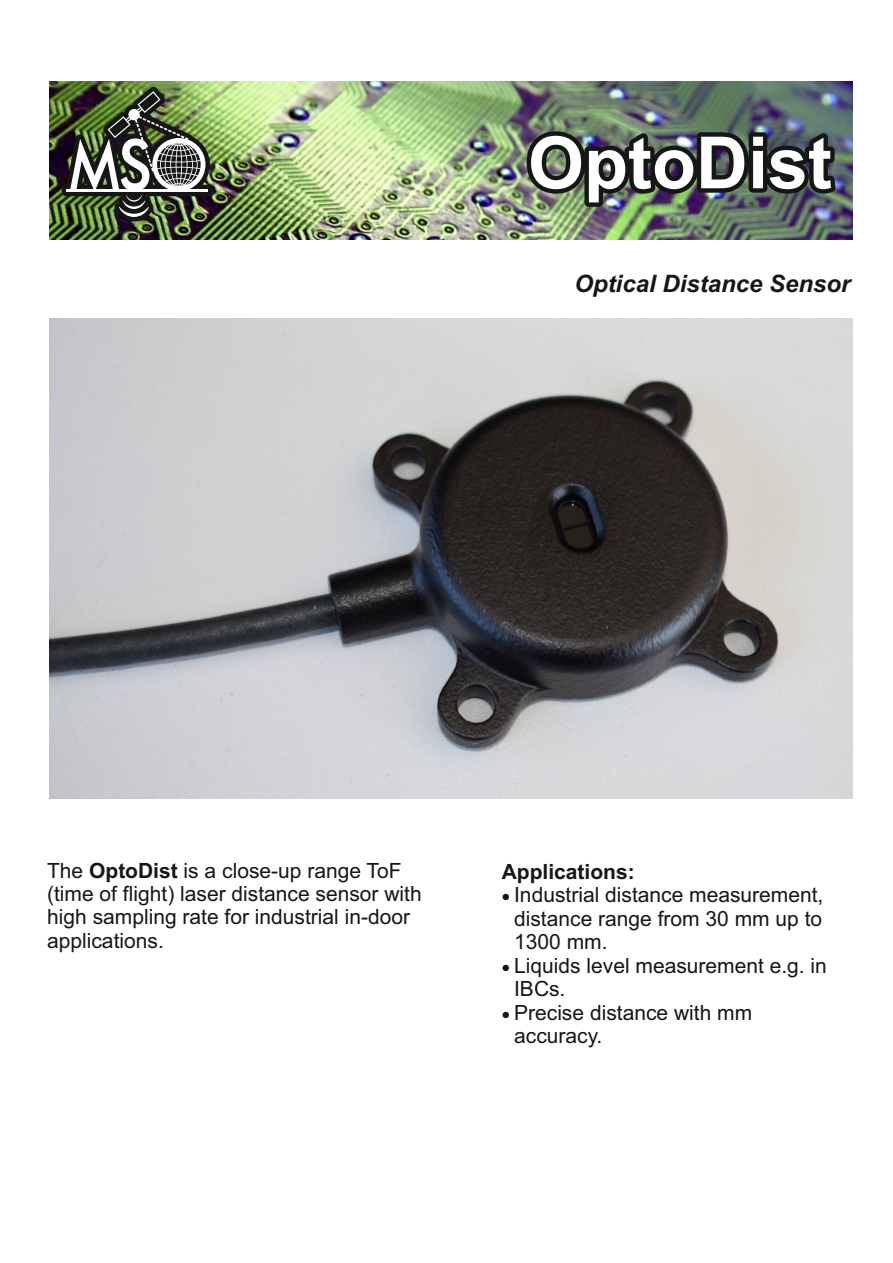
<style>
.page{position:relative;width:893px;height:1263px;background:#fff}
.page>*{position:absolute;margin:0;border:0;box-sizing:border-box;transform-origin:0 0}
.t1{font:700 72px "Arial";color:#fff}
.t2{font:italic 700 24px "Arial";color:#151616}
.t3{font:21px/23.4px "Arial";color:#151616}
.t4{font:700 21px "Arial";color:#151616}
.s1{font-weight:700}
</style>
<div class="page">
<img style="left:49px;top:81px;width:803px;height:158px">
<img style="left:62px;top:86px;width:150px;height:135px">
<img style="left:527px;top:131px;width:309px;height:76px">
<img style="left:49px;top:318px;width:803px;height:481px">
<h1 class="t1" style="left:528px;top:136px;width:305px">OptoDist</h1>
<p class="t2" style="left:574px;top:274px;width:278px">Optical Distance Sensor</p>
<p class="t3" style="left:47px;top:860px;width:376px">The <span class="s1">OptoDist</span> is a close-up range ToF (time of flight) laser distance sensor with high sampling rate for industrial in-door applications.</p>
<p class="t4" style="left:502px;top:864px;width:135px">Applications:</p>
<p class="t3" style="left:514px;top:885px;width:311px;text-align:justify;text-indent:-12px">• Industrial distance measurement, distance range from 30 mm up to 1300 mm.</p>
<p class="t3" style="left:514px;top:956px;width:314px;text-indent:-12px">• Liquids level measurement e.g. in<br>IBCs.</p>
<p class="t3" style="left:514px;top:1003px;width:240px;text-indent:-12px">• Precise distance with mm accuracy.</p>
</div>
